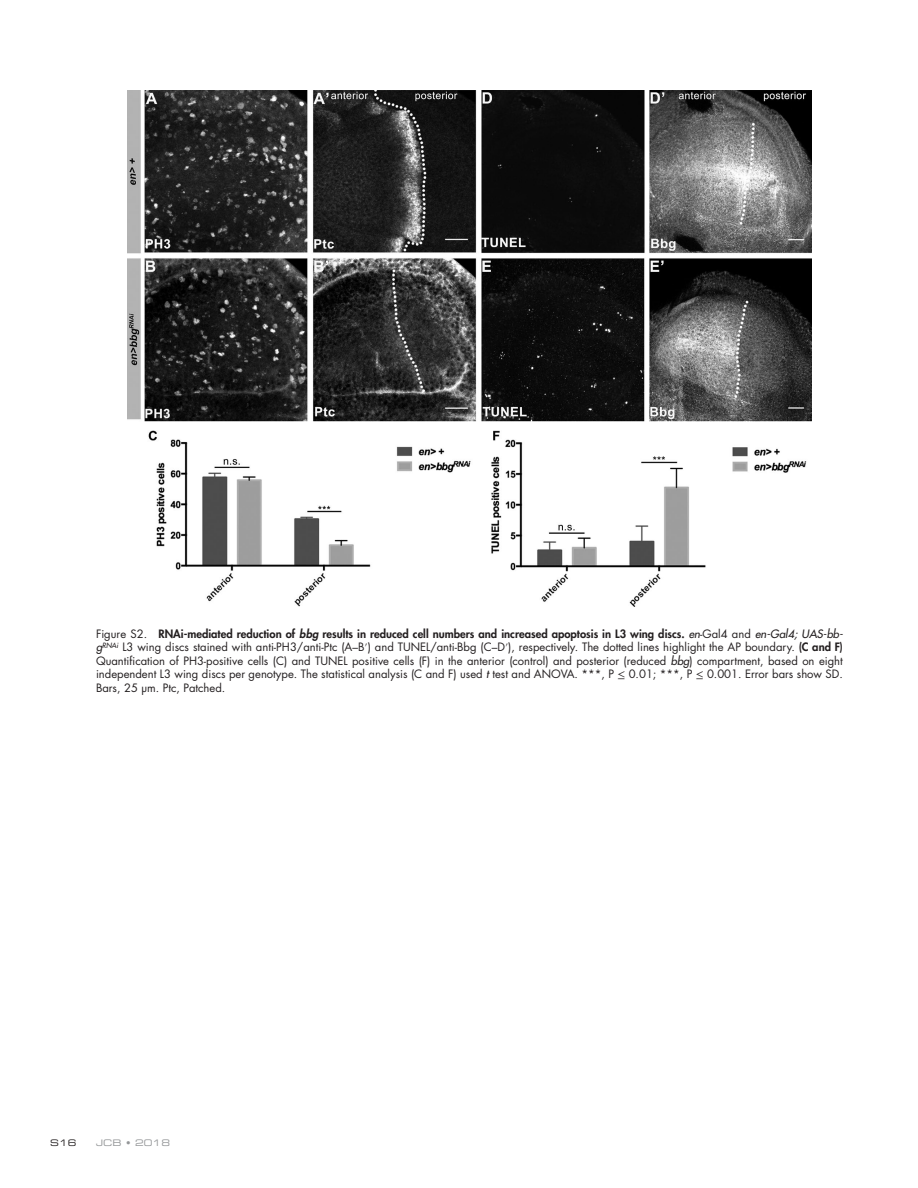
<style>
.page{position:relative;width:918px;height:1188px;background:#fff}
.page>*{position:absolute;margin:0;border:0;box-sizing:border-box;transform-origin:0 0}
.t1{font:11.25px/13.5px "Futura Std";color:#231f20;text-align:justify}
.t2{font:9px "Eurostile LT Std Ex 2";letter-spacing:.01em;color:#949698}
.t3{font:9px "Eurostile LT Std Ex 2";color:#231f20}
.s1{font-weight:800}
.s2{font-weight:800;font-style:italic}
.s3{font-weight:500;font-style:italic}
.s4{font-family:"STIX General"}
</style>
<div class="page">
<img style="left:127px;top:90px;width:685px;height:516px">
<p class="t1" style="left:96px;top:627px;width:749px">Figure S2. <span class="s1">RNAi-mediated reduction of</span> <span class="s2">bbg</span> <span class="s1">results in reduced cell numbers and increased apoptosis in L3 wing discs.</span> <span class="s3">en</span>-Gal4 and <span class="s3">en-Gal4; UAS-bb&shy;g</span><sup>RNAi</sup> L3 wing discs stained with anti-PH3/anti-Ptc (A–B<span class="s4">′</span>) and TUNEL/anti-Bbg (C–D<span class="s4">′</span>), respectively. The dotted lines highlight the AP boundary. <span class="s1">(C and F)<br></span>Quantification of PH3-positive cells (C) and TUNEL positive cells (F) in the anterior (control) and posterior (reduced <span class="s3">bbg</span>) compartment, based on eight independent L3 wing discs per genotype. The statistical analysis (C and F) used <span class="s3">t</span> test and ANOVA. ***, P <span class="s4">≤</span> 0.01; ***, P <span class="s4">≤</span> 0.001. Error bars show SD.<br>Bars, 25 µm. Ptc, Patched.</p>
<p class="t3" style="left:50px;top:1136px;width:28px">S16</p>
<p class="t2" style="left:96px;top:1136px;width:76px">JCB • 2018</p>
</div>
